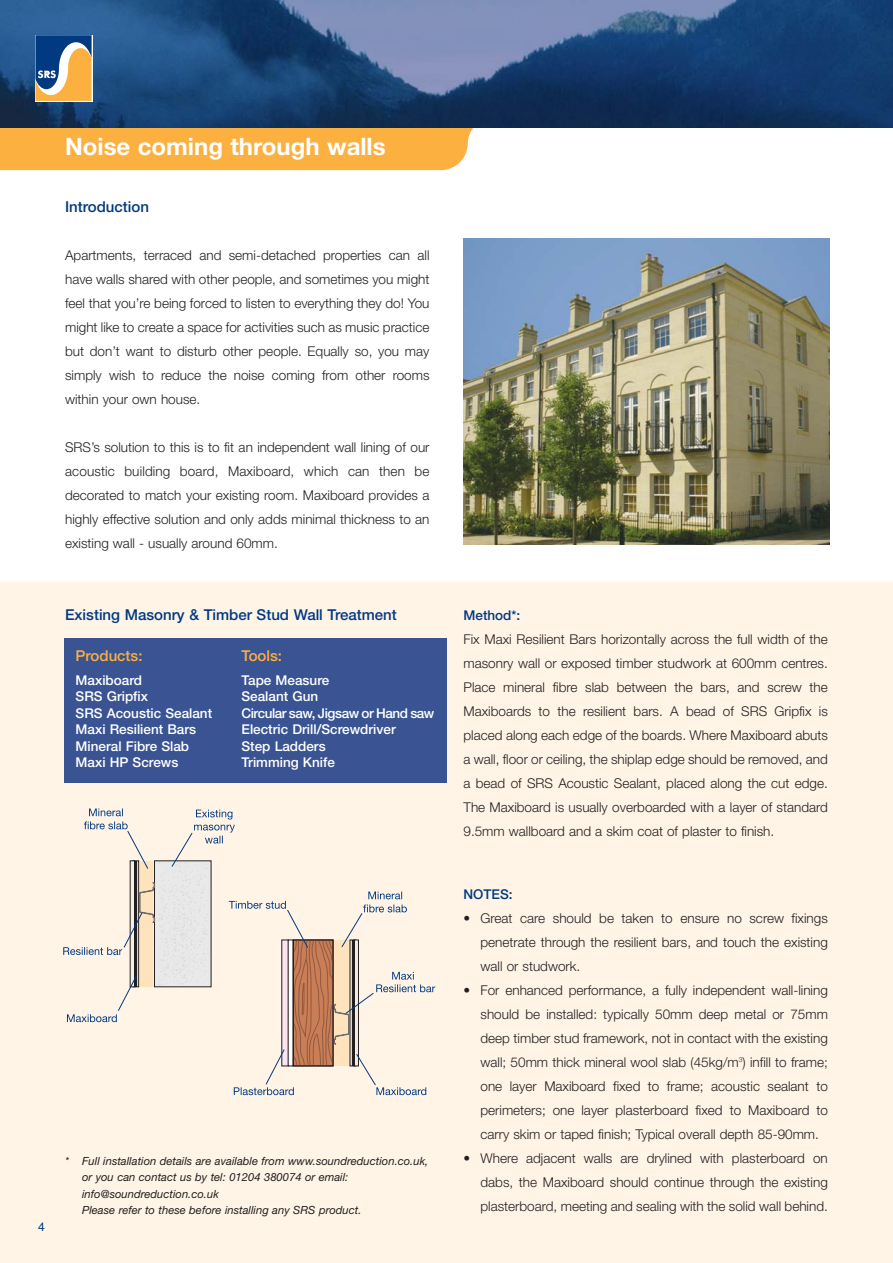
<style>
.page{position:relative;width:893px;height:1263px;background:#fff}
.page>*{position:absolute;margin:0;border:0;box-sizing:border-box;transform-origin:0 0}
.t1{font:700 24px "Helvetica Neue";color:#fff}
.t2{font:500 15px "Helvetica Neue";color:#013a81}
.t3{font:500 15px "Helvetica Neue";color:#fbb03f}
.t4{font:300 13.5px/24px "Helvetica Neue";color:#231f20;text-align:justify}
.t5{font:500 13.5px/16.5px "Helvetica Neue";color:#fff}
.t6{font:500 13.5px "Helvetica Neue";color:#013a81}
.t7{font:12px "Helvetica";color:#013a81}
.t8{font:italic 11.25px/16.5px "Helvetica Neue";color:#231f20}
</style>
<div class="page">
<div style="left:0;top:583px;width:892px;height:680px;background:#fff4e6"></div>
<div style="left:0;top:128px;width:473px;height:42px;background:#fbb03f"></div>
<img style="left:0;top:0;width:892px;height:128px">
<svg style="left:35px;top:35px;width:57px;height:66px;background:#98907f"></svg>
<img style="left:463px;top:238px;width:366px;height:306px">
<div style="left:64px;top:638px;width:382px;height:144px;background:#3a5392"></div>
<svg style="left:63px;top:808px;width:373px;height:287px"></svg>
<h1 class="t1" style="left:65px;top:138px;width:322px">Noise coming through walls</h1>
<p class="t2" style="left:65px;top:201px;width:85px">Introduction</p>
<p class="t4" style="left:65px;top:245px;width:366px">Apartments, terraced and semi-detached properties can all have walls shared with other people, and sometimes you might feel that you’re being forced to listen to everything they do! You might like to create a space for activities such as music practice but don’t want to disturb other people. Equally so, you may simply wish to reduce the noise coming from other rooms within your own house.</p>
<p class="t4" style="left:65px;top:437px;width:366px">SRS’s solution to this is to fit an independent wall lining of our acoustic building board, Maxiboard, which can then be decorated to match your existing room. Maxiboard provides a highly effective solution and only adds minimal thickness to an existing wall - usually around 60mm.</p>
<p class="t2" style="left:65px;top:609px;width:333px">Existing Masonry &amp; Timber Stud Wall Treatment</p>
<p class="t3" style="left:76px;top:650px;width:68px">Products:</p>
<p class="t5" style="left:76px;top:673px;width:138px">Maxiboard<br>SRS Gripfix<br>SRS Acoustic Sealant<br>Maxi Resilient Bars<br>Mineral Fibre Slab<br>Maxi HP Screws</p>
<p class="t3" style="left:241px;top:650px;width:42px">Tools:</p>
<p class="t5" style="left:241px;top:673px;width:194px">Tape Measure<br>Sealant Gun<br>Circular saw, Jigsaw or Hand saw<br>Electric Drill/Screwdriver<br>Step Ladders<br>Trimming Knife</p>
<p class="t7" style="left:38px;top:1222px;width:8px">4</p>
<p class="t8" style="left:82px;top:1153px;width:347px;text-indent:-17px">* Full installation details are available from www.soundreduction.co.uk, or you can contact us by tel: 01204 380074 or email: info@soundreduction.co.uk<br>Please refer to these before installing any SRS product.</p>
<p class="t6" style="left:463px;top:610px;width:58px">Method*:</p>
<p class="t4" style="left:463px;top:629px;width:366px">Fix Maxi Resilient Bars horizontally across the full width of the masonry wall or exposed timber studwork at 600mm centres.<br>Place mineral fibre slab between the bars, and screw the Maxiboards to the resilient bars. A bead of SRS Gripfix is placed along each edge of the boards. Where Maxiboard abuts a wall, floor or ceiling, the shiplap edge should be removed, and a bead of SRS Acoustic Sealant, placed along the cut edge.<br>The Maxiboard is usually overboarded with a layer of standard 9.5mm wallboard and a skim coat of plaster to finish.</p>
<p class="t6" style="left:463px;top:889px;width:51px">NOTES:</p>
<p class="t4" style="left:480px;top:907px;width:349px;text-indent:-17px">• Great care should be taken to ensure no screw fixings penetrate through the resilient bars, and touch the existing wall or studwork.</p>
<p class="t4" style="left:480px;top:979px;width:349px;text-indent:-17px">• For enhanced performance, a fully independent wall-lining should be installed: typically 50mm deep metal or 75mm deep timber stud framework, not in contact with the existing wall; 50mm thick mineral wool slab (45kg/m<sup>3</sup>) infill to frame; one layer Maxiboard fixed to frame; acoustic sealant to perimeters; one layer plasterboard fixed to Maxiboard to carry skim or taped finish; Typical overall depth 85-90mm.</p>
<p class="t4" style="left:480px;top:1147px;width:349px;text-indent:-17px">• Where adjacent walls are drylined with plasterboard on dabs, the Maxiboard should continue through the existing plasterboard, meeting and sealing with the solid wall behind.</p>
</div>
